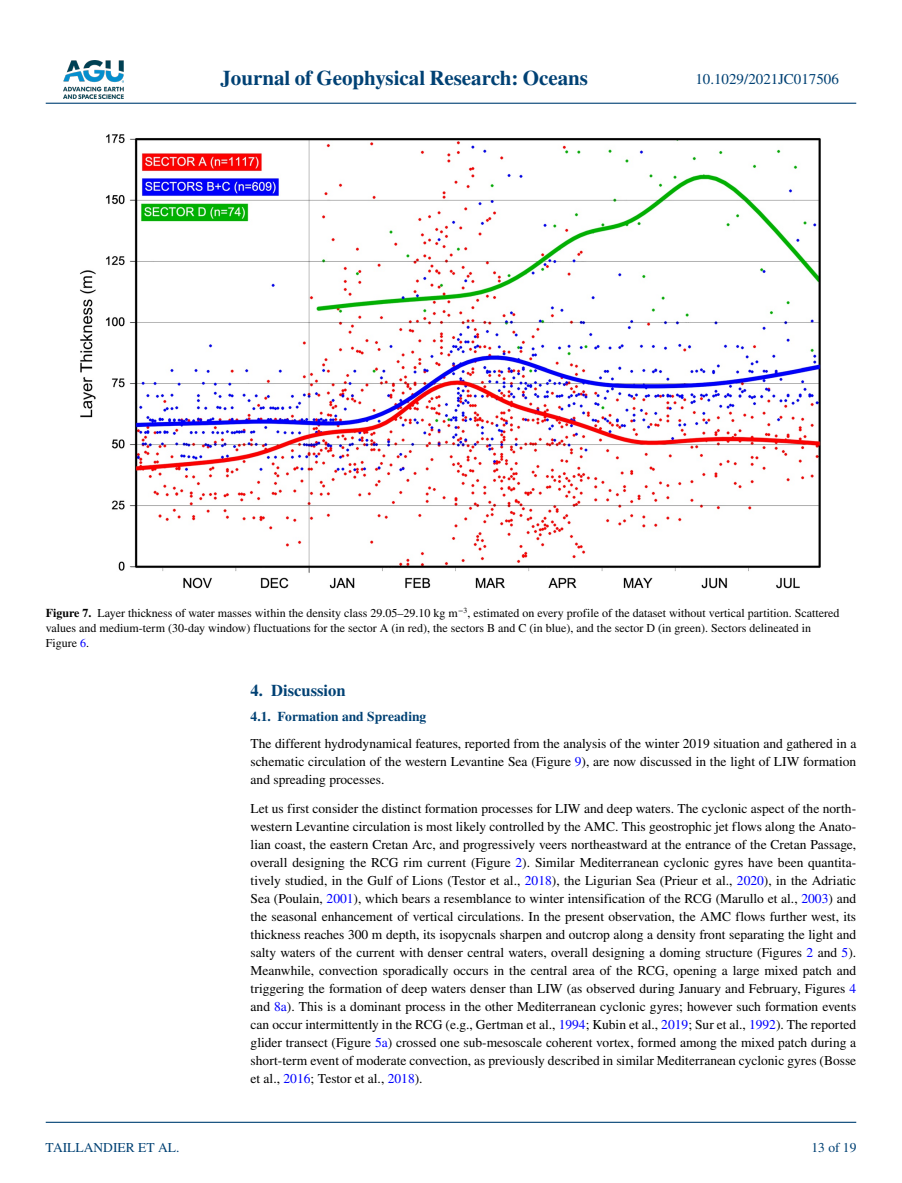
<style>
.page{position:relative;width:902px;height:1183px;background:#fff}
.page>*{position:absolute;margin:0;border:0;box-sizing:border-box;transform-origin:0 0}
.t1{font:700 21px "STIX";color:#004174}
.t2{font:700 16.5px "STIX";color:#004174}
.t3{font:15px "STIX";color:#004174}
.t4{font:13.5px/18px "STIX";color:#000;text-align:justify}
.t5{font:700 13.5px "STIX";color:#004174}
.t6{font:13.5px "STIX";color:#004174}
.t7{font:12px/15px "STIX";color:#000}
.s1{font-weight:700}
.s2{color:#00f}
</style>
<div class="page">
<img style="left:63px;top:60px;width:60px;height:39px">
<hr style="left:46px;top:103px;width:810px;height:1px;background:#004174">
<hr style="left:46px;top:1121px;width:810px;height:1px;background:#004174">
<img style="left:80px;top:134px;width:741px;height:454px">
<h1 class="t1" style="left:220px;top:66px;width:369px">Journal of Geophysical Research: Oceans</h1>
<p class="t3" style="left:695px;top:69px;width:145px">10.1029/2021JC017506</p>
<p class="t7" style="left:46px;top:606px;width:795px"><span class="s1">Figure 7.</span> Layer thickness of water masses within the density class 29.05–29.10 kg m<sup>−3</sup>, estimated on every profile of the dataset without vertical partition. Scattered values and medium-term (30-day window) fluctuations for the sector A (in red), the sectors B and C (in blue), and the sector D (in green). Sectors delineated in<br>Figure <span class="s2">6</span>.</p>
<p class="t6" style="left:45px;top:1138px;width:135px">TAILLANDIER ET AL.</p>
<p class="t2" style="left:250px;top:680px;width:96px">4. Discussion</p>
<p class="t5" style="left:250px;top:708px;width:177px">4.1. Formation and Spreading</p>
<p class="t4" style="left:250px;top:735px;width:607px">The different hydrodynamical features, reported from the analysis of the winter 2019 situation and gathered in a schematic circulation of the western Levantine Sea (Figure <span class="s2">9</span>), are now discussed in the light of LIW formation and spreading processes.</p>
<p class="t4" style="left:250px;top:800px;width:607px">Let us first consider the distinct formation processes for LIW and deep waters. The cyclonic aspect of the north&shy;western Levantine circulation is most likely controlled by the AMC. This geostrophic jet flows along the Anato&shy;lian coast, the eastern Cretan Arc, and progressively veers northeastward at the entrance of the Cretan Passage, overall designing the RCG rim current (Figure <span class="s2">2</span>). Similar Mediterranean cyclonic gyres have been quantita&shy;tively studied, in the Gulf of Lions (Testor et al., <span class="s2">2018</span>), the Ligurian Sea (Prieur et al., <span class="s2">2020</span>), in the Adriatic Sea (Poulain, <span class="s2">2001</span>), which bears a resemblance to winter intensification of the RCG (Marullo et al., <span class="s2">2003</span>) and the seasonal enhancement of vertical circulations. In the present observation, the AMC flows further west, its thickness reaches 300 m depth, its isopycnals sharpen and outcrop along a density front separating the light and salty waters of the current with denser central waters, overall designing a doming structure (Figures <span class="s2">2</span> and <span class="s2">5</span>).<br>Meanwhile, convection sporadically occurs in the central area of the RCG, opening a large mixed patch and triggering the formation of deep waters denser than LIW (as observed during January and February, Figures <span class="s2">4 </span>and <span class="s2">8a</span>). This is a dominant process in the other Mediterranean cyclonic gyres; however such formation events can occur intermittently in the RCG (e.g., Gertman et al., <span class="s2">1994</span>; Kubin et al., <span class="s2">2019</span>; Sur et al., <span class="s2">1992</span>). The reported glider transect (Figure <span class="s2">5a</span>) crossed one sub-mesoscale coherent vortex, formed among the mixed patch during a short-term event of moderate convection, as previously described in similar Mediterranean cyclonic gyres (Bosse et al., <span class="s2">2016</span>; Testor et al., <span class="s2">2018</span>).</p>
<p class="t6" style="left:811px;top:1138px;width:46px">13 of 19</p>
</div>
